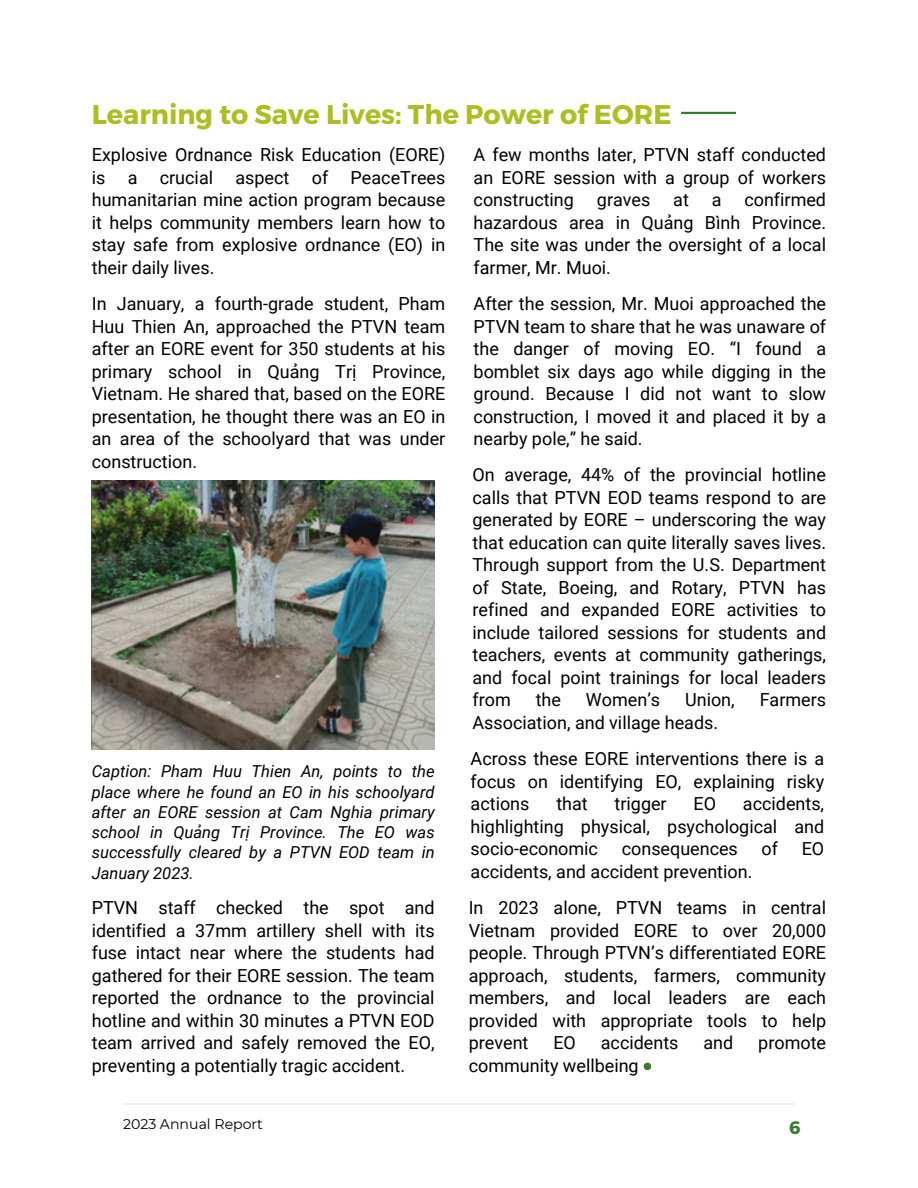
<style>
.page{position:relative;width:918px;height:1188px;background:#fff}
.page>*{position:absolute;margin:0;border:0;box-sizing:border-box;transform-origin:0 0}
.t1{font:700 27px "Montserrat";color:#aebd21}
.t2{font:18px/22.5px "Roboto";color:#000;text-align:justify}
.t3{font:700 18px "Montserrat";color:#357b2b}
.t4{font:italic 16.5px/20.2px "Roboto";color:#000;text-align:justify}
.t5{font:14.1px "Montserrat";color:#000}
</style>
<div class="page">
<hr style="left:123px;top:1103px;width:672px;height:2px;background:#000">
<img style="left:92px;top:481px;width:343px;height:268px">
<div style="left:644px;top:1063px;width:7px;height:7px;background:#357b2b;border-radius:50%"></div>
<hr style="left:681px;top:112px;width:55px;height:2px;background:#357b2b">
<h2 class="t1" style="left:92px;top:97px;width:581px">Learning to Save Lives: The Power of EORE</h2>
<h2 class="t2" style="left:92px;top:144px;width:355px">Explosive Ordnance Risk Education (EORE) is a crucial aspect of PeaceTrees humanitarian mine action program because it helps community members learn how to stay safe from explosive ordnance (EO) in their daily lives.</h2>
<h2 class="t2" style="left:474px;top:144px;width:354px">A few months later, PTVN staff conducted an EORE session with a group of workers constructing</h2>
<h2 class="t2" style="left:474px;top:189px;width:354px;text-indent:271px">confirmed hazardous area in Quảng Bình Province.<br>The site was under the oversight of a local farmer, Mr. Muoi.</h2>
<h2 class="t2" style="left:597px;top:189px;width:55px">graves</h2>
<h2 class="t2" style="left:673px;top:189px;width:17px">at</h2>
<h2 class="t2" style="left:712px;top:189px;width:11px">a</h2>
<p class="t2" style="left:92px;top:293px;width:355px">In January, a fourth-grade student, Pham Huu Thien An, approached the PTVN team after an EORE event for 350 students at his primary school in Quảng Trị Province, Vietnam. He shared that, based on the EORE presentation, he thought there was an EO in an area of the schoolyard that was under construction.</p>
<p class="t4" style="left:92px;top:762px;width:344px">Caption: Pham Huu Thien An, points to the place where he found an EO in his schoolyard after an EORE session at Cam Nghia primary school in Quảng Trị Province. The EO was successfully cleared by a PTVN EOD team in January 2023.</p>
<h2 class="t2" style="left:92px;top:897px;width:344px">PTVN staff checked the spot and identified a 37mm artillery shell with its fuse intact near where the students had gathered for their EORE session. The team reported the ordnance to the provincial hotline and within 30 minutes a PTVN EOD team arrived and safely removed the EO, preventing a potentially tragic accident.</h2>
<h2 class="t5" style="left:123px;top:1115px;width:141px">2023 Annual Report</h2>
<h2 class="t2" style="left:474px;top:293px;width:354px">After the session, Mr. Muoi approached the PTVN team to share that he was unaware of the danger of moving EO. “I found a bomblet six days ago while digging in the ground. Because I did not want to slow construction, I moved it and placed it by a nearby pole,” he said.</h2>
<h2 class="t2" style="left:473px;top:464px;width:355px">On average, 44% of the provincial hotline calls that PTVN EOD teams respond to are generated by EORE – underscoring the way that education can quite literally saves lives.<br>Through support from the U.S. Department of State, Boeing, and Rotary, PTVN has refined and expanded EORE activities to include tailored sessions for students and teachers, events at community gatherings, and focal point trainings for local leaders from</h2>
<h2 class="t2" style="left:536px;top:689px;width:27px">the</h2>
<h2 class="t2" style="left:586px;top:689px;width:76px">Women’s</h2>
<h2 class="t2" style="left:685px;top:689px;width:51px">Union,</h2>
<h2 class="t2" style="left:760px;top:689px;width:68px">Farmers</h2>
<h2 class="t2" style="left:473px;top:712px;width:247px">Association, and village heads.</h2>
<h2 class="t2" style="left:471px;top:748px;width:355px">Across these EORE interventions there is a focus on identifying EO, explaining risky actions</h2>
<h2 class="t2" style="left:471px;top:793px;width:355px;text-indent:272px">accidents, highlighting physical, psychological and socio-economic</h2>
<h2 class="t2" style="left:556px;top:793px;width:33px">that</h2>
<h2 class="t2" style="left:615px;top:793px;width:54px">trigger</h2>
<h2 class="t2" style="left:694px;top:793px;width:24px">EO</h2>
<h2 class="t2" style="left:622px;top:838px;width:118px">consequences</h2>
<h2 class="t2" style="left:762px;top:838px;width:18px">of</h2>
<h2 class="t2" style="left:802px;top:838px;width:24px">EO</h2>
<h2 class="t2" style="left:471px;top:861px;width:283px">accidents, and accident prevention.</h2>
<h2 class="t2" style="left:469px;top:897px;width:359px">In 2023 alone, PTVN teams in central Vietnam provided EORE to over 20,000 people. Through PTVN’s differentiated EORE approach, students, farmers, community members, and local leaders are each provided with appropriate tools to help prevent</h2>
<h2 class="t2" style="left:553px;top:1032px;width:24px">EO</h2>
<h2 class="t2" style="left:601px;top:1032px;width:79px">accidents</h2>
<h2 class="t2" style="left:704px;top:1032px;width:31px">and</h2>
<h2 class="t2" style="left:758px;top:1032px;width:69px">promote</h2>
<h2 class="t2" style="left:469px;top:1054px;width:171px">community wellbeing</h2>
<p class="t3" style="left:789px;top:1116px;width:13px">6</p>
</div>
